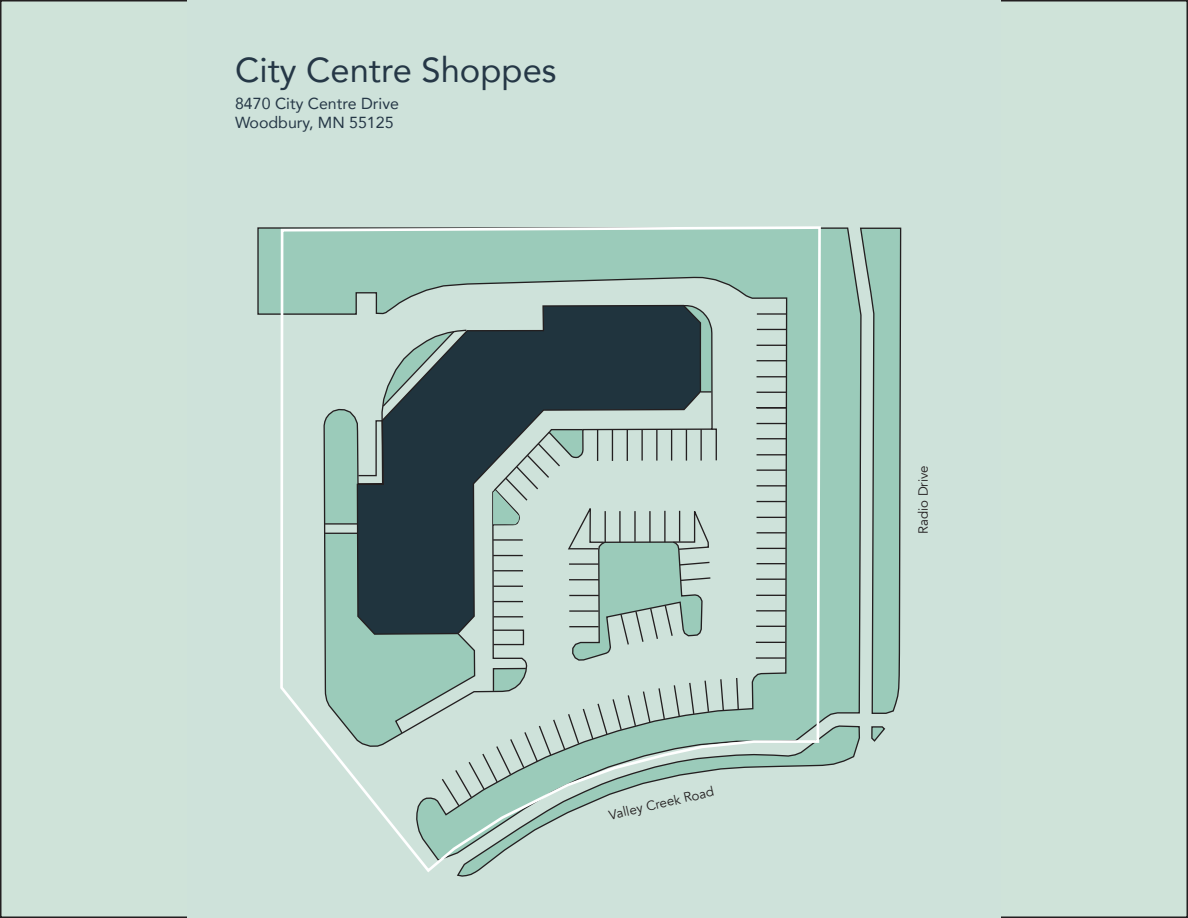
<style>
.page{position:relative;width:1188px;height:918px;background:#fff}
.page>*{position:absolute;margin:0;border:0;box-sizing:border-box;transform-origin:0 0}
.t1{font:34.5px "Avenir";color:#253746}
.t2{font:15.9px/18.6px "Avenir";color:#253746}
.t3{font:13.35px "Avenir";color:#231f20}
</style>
<div class="page">
<div style="left:1px;top:1px;width:1186px;height:916px;background:#cfe3d9"></div>
<div style="left:187px;top:0;width:814px;height:918px;background:#cee2da"></div>
<svg style="left:257px;top:227px;width:602px;height:494px"></svg>
<svg style="left:859px;top:227px;width:43px;height:487px"></svg>
<svg style="left:871px;top:726px;width:15px;height:16px"></svg>
<svg style="left:458px;top:725px;width:402px;height:152px"></svg>
<svg style="left:279px;top:226px;width:543px;height:648px"></svg>
<svg style="left:325px;top:306px;width:400px;height:502px"></svg>
<p class="t1" style="left:235px;top:43px;width:323px">City Centre Shoppes</p>
<p class="t2" style="left:235px;top:94px;width:165px">8470 City Centre Drive<br>Woodbury, MN 55125</p>
<p class="t3" style="left:607px;top:807px;width:109px;rotate:-13deg">Valley Creek Road</p>
<p class="t3" style="left:915px;top:534px;width:70px;rotate:-90deg">Radio Drive</p>
</div>
